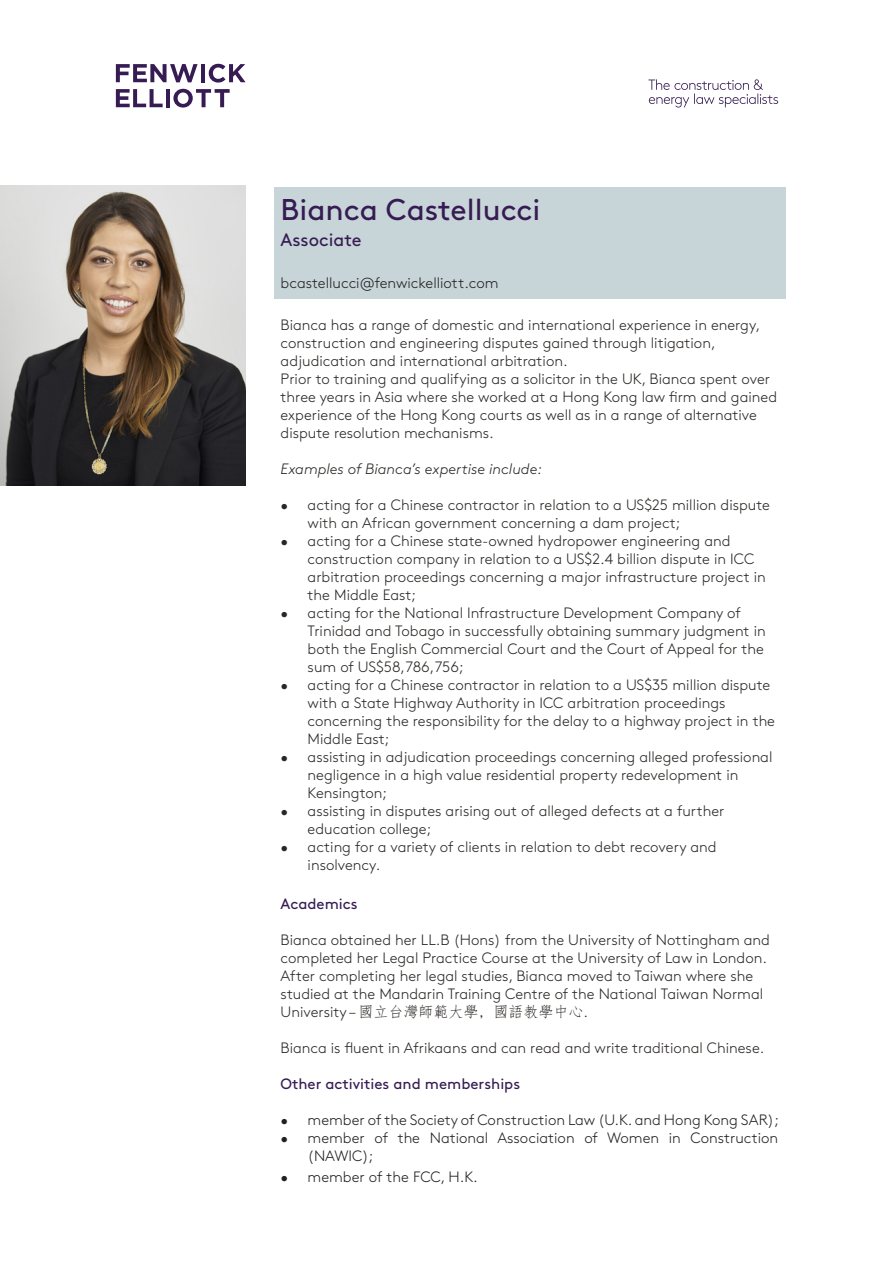
<style>
.page{position:relative;width:893px;height:1263px;background:#fff}
.page>*{position:absolute;margin:0;border:0;box-sizing:border-box;transform-origin:0 0}
.t1{font:30px "Brown";color:#361c53}
.t2{font:18px "Brown";color:#361c53}
.t3{font:300 15px/18px "Brown";color:#292623}
.t4{font:300 15px/18px "Brown";color:#231f20}
.t5{font:15px "Brown";color:#361c53}
.t6{font:italic 300 15px "Brown";color:#292623}
.s1{font-family:"Fang Song";font-weight:400}
</style>
<div class="page">
<div style="left:274px;top:187px;width:511px;height:112px;background:#c7d4d8"></div>
<svg style="left:648px;top:79px;width:130px;height:29px"></svg>
<svg style="left:116px;top:64px;width:82px;height:18px"></svg>
<hr style="left:201px;top:64px;width:4px;height:18px;background:#361c53">
<svg style="left:209px;top:64px;width:37px;height:19px"></svg>
<svg style="left:116px;top:89px;width:47px;height:18px"></svg>
<hr style="left:166px;top:89px;width:4px;height:18px;background:#361c53">
<svg style="left:173px;top:89px;width:57px;height:19px"></svg>
<img style="left:0;top:186px;width:246px;height:300px">
<p class="t1" style="left:281px;top:187px;width:261px">Bianca Castellucci</p>
<p class="t2" style="left:281px;top:226px;width:82px">Associate</p>
<p class="t4" style="left:281px;top:273px;width:219px">bcastellucci@fenwickelliott.com</p>
<p class="t3" style="left:281px;top:315px;width:481px">Bianca has a range of domestic and international experience in energy, construction and engineering disputes gained through litigation, adjudication and international arbitration.</p>
<p class="t3" style="left:281px;top:369px;width:498px">Prior to training and qualifying as a solicitor in the UK, Bianca spent over three years in Asia where she worked at a Hong Kong law firm and gained experience of the Hong Kong courts as well as in a range of alternative dispute resolution mechanisms.</p>
<p class="t6" style="left:281px;top:458px;width:263px">Examples of Bianca’s expertise include:</p>
<p class="t3" style="left:308px;top:495px;width:464px;text-indent:-27px">• acting for a Chinese contractor in relation to a US$25 million dispute with an African government concerning a dam project;</p>
<p class="t3" style="left:308px;top:531px;width:460px;text-indent:-27px">• acting for a Chinese state-owned hydropower engineering and construction company in relation to a US$2.4 billion dispute in ICC arbitration proceedings concerning a major infrastructure project in the Middle East;</p>
<p class="t3" style="left:308px;top:603px;width:460px;text-indent:-27px">• acting for the National Infrastructure Development Company of Trinidad and Tobago in successfully obtaining summary judgment in both the English Commercial Court and the Court of Appeal for the sum of US$58,786,756;</p>
<p class="t3" style="left:308px;top:675px;width:469px;text-indent:-27px">• acting for a Chinese contractor in relation to a US$35 million dispute with a State Highway Authority in ICC arbitration proceedings concerning the responsibility for the delay to a highway project in the Middle East;</p>
<p class="t3" style="left:308px;top:747px;width:466px;text-indent:-27px">• assisting in adjudication proceedings concerning alleged professional negligence in a high value residential property redevelopment in<br>Kensington;</p>
<p class="t3" style="left:308px;top:801px;width:418px;text-indent:-27px">• assisting in disputes arising out of alleged defects at a further education college;</p>
<p class="t3" style="left:308px;top:837px;width:410px;text-indent:-27px">• acting for a variety of clients in relation to debt recovery and insolvency.</p>
<p class="t5" style="left:281px;top:892px;width:79px">Academics</p>
<p class="t3" style="left:281px;top:930px;width:491px">Bianca obtained her LL.B (Hons) from the University of Nottingham and completed her Legal Practice Course at the University of Law in London.<br>After completing her legal studies, Bianca moved to Taiwan where she studied at the Mandarin Training Centre of the National Taiwan Normal University – <span class="s1">國立台灣師範大學, 國語教學中心</span>.</p>
<p class="t3" style="left:281px;top:1038px;width:485px">Bianca is fluent in Afrikaans and can read and write traditional Chinese.</p>
<p class="t5" style="left:281px;top:1072px;width:241px">Other activities and memberships</p>
<p class="t4" style="left:281px;top:1110px;width:500px">• member of the Society of Construction Law (U.K. and Hong Kong SAR);</p>
<p class="t4" style="left:308px;top:1128px;width:472px;text-indent:-27px">• member of the National Association of Women in Construction (NAWIC);</p>
<p class="t4" style="left:281px;top:1167px;width:199px">• member of the FCC, H.K.</p>
</div>
